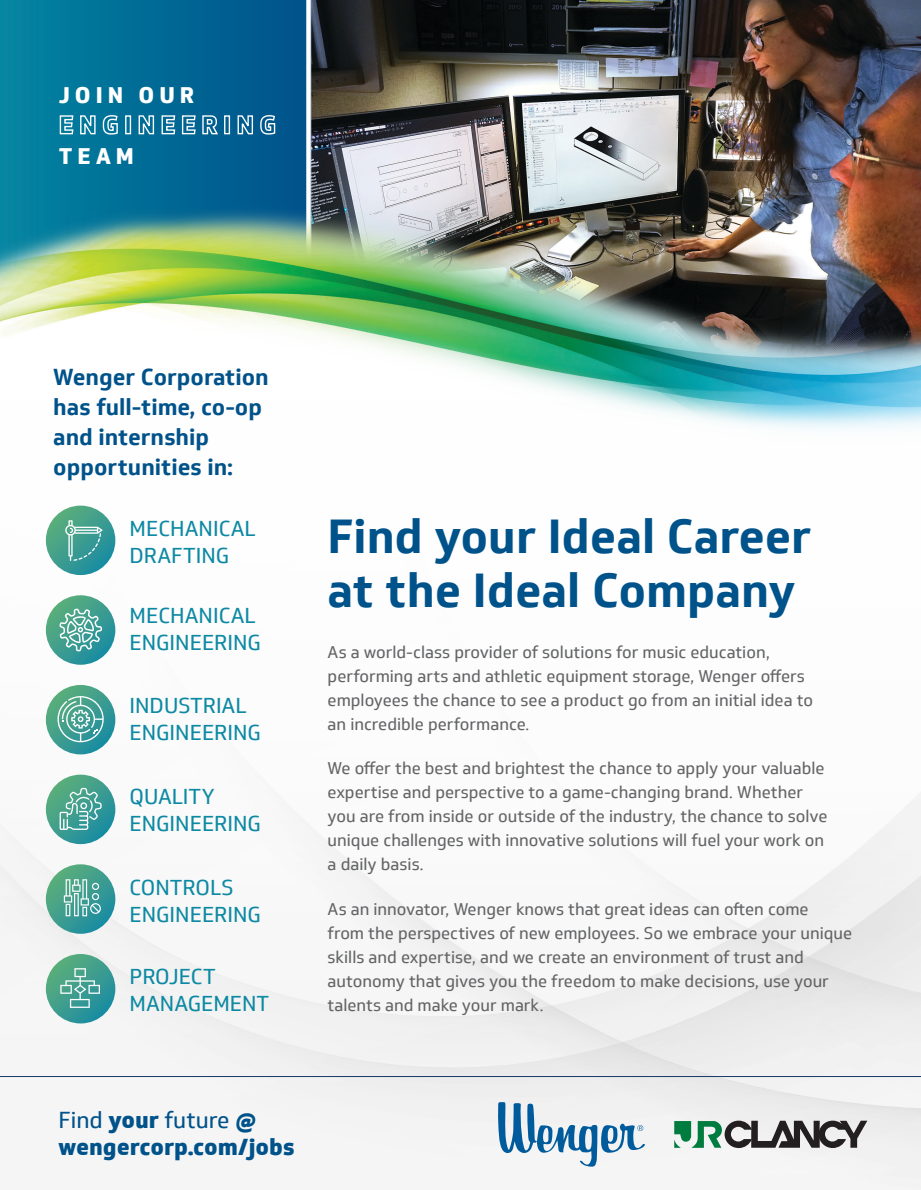
<style>
.page{position:relative;width:921px;height:1190px;background:#fff}
.page>*{position:absolute;margin:0;border:0;box-sizing:border-box;transform-origin:0 0}
.Header_1{font:700 46.5px/54px "Soleto";color:#00528a}
.Subhead_1{font:700 22.5px/30px "Soleto";color:#00528a}
.t1{font:800 22.5px/27px "Soleto";color:#00528a}
.t2{font:800 22.05px "Soleto";letter-spacing:.225em;color:#fff}
.t3{font:21px/27px "Soleto";color:#0d89a3}
.t4{font:16.5px/24px "Soleto";color:#636466}
.s1{font-weight:400}
</style>
<div class="page">
<svg style="left:0;top:985px;width:920px;height:204px"></svg>
<svg style="left:0;top:0;width:306px;height:139px;background:#006c96"></svg>
<img style="left:311px;top:0;width:609px;height:139px">
<img style="left:0;top:139px;width:920px;height:291px">
<svg style="left:46px;top:505px;width:69px;height:70px;background:#419f8f"></svg>
<svg style="left:65px;top:520px;width:37px;height:41px;background:#5dada4"></svg>
<svg style="left:46px;top:595px;width:69px;height:69px;background:#3e9e8f"></svg>
<svg style="left:59px;top:608px;width:43px;height:43px;background:#72b7ac"></svg>
<svg style="left:46px;top:685px;width:69px;height:69px;background:#3c9d8f"></svg>
<svg style="left:57px;top:696px;width:47px;height:46px;background:#6ab3a8"></svg>
<svg style="left:46px;top:774px;width:69px;height:70px;background:#42a092"></svg>
<svg style="left:60px;top:787px;width:42px;height:42px;background:#65b1a4"></svg>
<svg style="left:46px;top:864px;width:69px;height:69px;background:#3e9e8f"></svg>
<svg style="left:64px;top:879px;width:37px;height:37px"></svg>
<svg style="left:46px;top:953px;width:69px;height:70px;background:#42a092"></svg>
<svg style="left:60px;top:968px;width:40px;height:39px;background:#61afa1"></svg>
<hr style="left:0;top:1076px;width:920px;height:1px;background:#1a3769">
<svg style="left:497px;top:1101px;width:148px;height:65px"></svg>
<svg style="left:674px;top:1120px;width:193px;height:27px"></svg>
<svg style="left:59px;top:115px;width:37px;height:20px"></svg>
<svg style="left:102px;top:114px;width:16px;height:21px"></svg>
<div style="left:125px;top:115px;width:6px;height:19px;border:1px solid #fff"></div>
<svg style="left:138px;top:115px;width:17px;height:20px"></svg>
<svg style="left:161px;top:114px;width:58px;height:21px"></svg>
<div style="left:224px;top:115px;width:6px;height:19px;border:1px solid #fff"></div>
<svg style="left:237px;top:114px;width:39px;height:21px"></svg>
<p class="t2" style="left:59px;top:81px;width:137px">JOIN OUR</p>
<p class="t2" style="left:59px;top:142px;width:76px">TEAM</p>
<p class="Subhead_1" style="left:53px;top:362px;width:217px">Wenger Corporation has full-time, co-op and internship opportunities in:</p>
<p class="t3" style="left:129px;top:514px;width:128px">MECHANICAL<br>DRAFTING</p>
<p class="t3" style="left:129px;top:602px;width:133px">MECHANICAL<br>ENGINEERING</p>
<p class="t3" style="left:129px;top:692px;width:133px">INDUSTRIAL<br>ENGINEERING</p>
<p class="t3" style="left:129px;top:783px;width:133px">QUALITY<br>ENGINEERING</p>
<p class="t3" style="left:129px;top:873px;width:133px">CONTROLS<br>ENGINEERING</p>
<p class="t3" style="left:129px;top:963px;width:141px">PROJECT<br>MANAGEMENT</p>
<p class="Header_1" style="left:327px;top:509px;width:485px">Find your Ideal Career at the Ideal Company</p>
<p class="t4" style="left:327px;top:640px;width:487px">As a world-class provider of solutions for music education, performing arts and athletic equipment storage, Wenger offers employees the chance to see a product go from an initial idea to an incredible performance.</p>
<p class="t4" style="left:327px;top:756px;width:501px">We offer the best and brightest the chance to apply your valuable expertise and perspective to a game-changing brand. Whether you are from inside or outside of the industry, the chance to solve unique challenges with innovative solutions will fuel your work on a daily basis.</p>
<p class="t4" style="left:327px;top:896px;width:526px">As an innovator, Wenger knows that great ideas can often come<br>from the perspectives of new employees. So we embrace your unique skills and expertise, and we create an environment of trust and autonomy that gives you the freedom to make decisions, use your talents and make your mark.</p>
<p class="t1" style="left:59px;top:1106px;width:237px"><span class="s1">Find</span> your <span class="s1">future</span> @ wengercorp.com/jobs</p>
</div>
